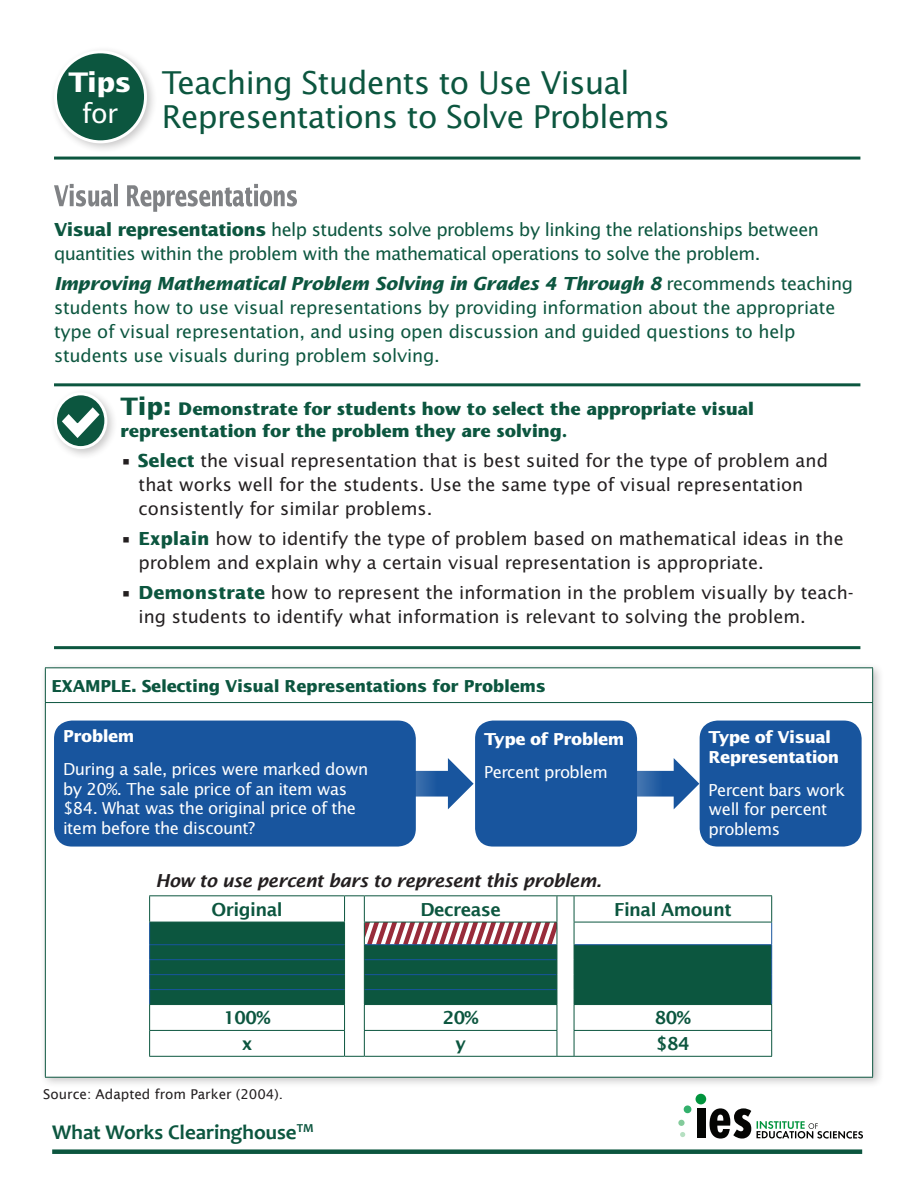
<style>
.page{position:relative;width:918px;height:1188px;background:#fff}
.page>*{position:absolute;margin:0;border:0;box-sizing:border-box;transform-origin:0 0}
.t1{font:31.5px/34.5px "Lucida Sans Std";letter-spacing:-.02em;color:#0c563f}
.t2{font:700 27px "Lucida Sans Std";color:#fff}
.t3{font:27px "Lucida Sans Std";color:#fff}
.t4{font:700 21px "Candara";color:#0c563f}
.t5{font:18px/24px "Lucida Sans Std";color:#231f20}
.t6{font:18px/24px "Lucida Sans Std";letter-spacing:-.01em;color:#0c563f}
.t7{font:18px/24px "Lucida Sans Std";letter-spacing:-.03em;color:#0c563f}
.t8{font:700 18px/21.6px "Stone Sans Std";color:#0c563f}
.t9{font:italic 600 18px "Lucida Sans";letter-spacing:-.03em;color:#231f20}
.t10{font:600 18px "Lucida Sans";letter-spacing:-.03em;color:#0c563f}
.t11{font:16.5px/19.5px "Lucida Sans Std";letter-spacing:-.03em;color:#fff}
.t12{font:700 16.5px "Lucida Sans Std";letter-spacing:-.02em;color:#0c563f}
.t13{font:700 16.5px/19.5px "Lucida Sans Std";letter-spacing:-.03em;color:#fff}
.t14{font:13.5px "Lucida Sans";color:#231f20}
.s1{font-weight:700}
.s2{font-weight:700;font-style:italic}
.s3{font-family:"Lucida Sans Std";font-size:24px}
.s4{font-weight:700;color:#0c563f}
</style>
<div class="page">
<div style="left:40px;top:662px;width:844px;height:427px;background:#231f20;opacity:.25"></div>
<svg style="left:46px;top:668px;width:826px;height:409px"></svg>
<hr style="left:45px;top:667px;width:828px;height:1px;background:#0c563f">
<hr style="left:45px;top:668px;width:1px;height:34px;background:#0c563f">
<hr style="left:872px;top:668px;width:1px;height:34px;background:#0c563f">
<hr style="left:45px;top:702px;width:828px;height:1px;background:#0c563f">
<hr style="left:45px;top:703px;width:1px;height:374px;background:#0c563f">
<hr style="left:872px;top:703px;width:1px;height:374px;background:#0c563f">
<hr style="left:45px;top:1077px;width:828px;height:1px;background:#0c563f">
<div style="left:49px;top:46px;width:109px;height:108px;background:#231f20;opacity:.25"></div>
<div style="left:56px;top:52px;width:90px;height:90px;background:#0c563f;border-radius:50%"></div>
<div style="left:54px;top:50px;width:93px;height:93px;border:3px solid #fff;border-radius:50%"></div>
<hr style="left:54px;top:157px;width:806px;height:3px;background:#0c563f">
<hr style="left:54px;top:383px;width:806px;height:3px;background:#0c563f">
<div style="left:49px;top:388px;width:69px;height:72px;background:#231f20;opacity:.25"></div>
<svg style="left:56px;top:394px;width:50px;height:54px"></svg>
<div style="left:54px;top:392px;width:53px;height:57px;border:3px solid #fff;border-radius:50%"></div>
<svg style="left:60px;top:405px;width:42px;height:35px"></svg>
<svg style="left:416px;top:758px;width:58px;height:51px"></svg>
<div style="left:54px;top:721px;width:362px;height:126px;background:#18559e;border-radius:18px"></div>
<div style="left:475px;top:721px;width:162px;height:126px;background:#18559e;border-radius:18px"></div>
<div style="left:700px;top:721px;width:162px;height:126px;background:#18559e;border-radius:18px"></div>
<svg style="left:637px;top:758px;width:62px;height:51px"></svg>
<hr style="left:54px;top:646px;width:806px;height:3px;background:#0c563f">
<svg style="left:54px;top:184px;width:243px;height:28px"></svg>
<div style="left:52px;top:1149px;width:810px;height:5px;background:#0c563f"></div>
<svg style="left:149px;top:895px;width:623px;height:162px"></svg>
<hr style="left:574px;top:1030px;width:198px;height:1px;background:#0c563f">
<div style="left:684px;top:1105px;width:7px;height:8px;background:#33b06c;border-radius:50%"></div>
<div style="left:678px;top:1120px;width:7px;height:6px;background:#83cb9b;border-radius:50%"></div>
<svg style="left:680px;top:1132px;width:5px;height:5px"></svg>
<div style="left:696px;top:1094px;width:10px;height:10px;background:#00943d;border-radius:50%"></div>
<div style="left:697px;top:1109px;width:8px;height:29px;background:#040503"></div>
<svg style="left:710px;top:1108px;width:41px;height:31px"></svg>
<svg style="left:757px;top:1121px;width:106px;height:18px"></svg>
<h2 class="t2" style="left:68px;top:67px;width:65px">Tips</h2>
<h2 class="t3" style="left:82px;top:98px;width:38px">for</h2>
<h1 class="t1" style="left:162px;top:66px;width:510px">Teaching Students to Use Visual<br>Representations to Solve Problems</h1>
<p class="t7" style="left:54px;top:217px;width:766px"><span class="s1">Visual representations</span> help students solve problems by linking the relationships between quantities within the problem with the mathematical operations to solve the problem.</p>
<p class="t6" style="left:54px;top:271px;width:801px"><span class="s2">Improving Mathematical Problem Solving in Grades 4 Through 8</span> recommends teaching students how to use visual representations by providing information about the appropriate type of visual representation, and using open discussion and guided questions to help students use visuals during problem solving.</p>
<p class="t8" style="left:121px;top:398px;width:635px"><span class="s3">Tip:</span> Demonstrate for students how to select the appropriate visual representation for the problem they are solving.</p>
<p class="t5" style="left:139px;top:448px;width:691px;text-indent:-18px">• <span class="s4">Select</span> the visual representation that is best suited for the type of problem and that works well for the students. Use the same type of visual representation consistently for similar problems.</p>
<p class="t5" style="left:139px;top:526px;width:707px;text-indent:-18px">• <span class="s4">Explain</span> how to identify the type of problem based on mathematical ideas in the problem and explain why a certain visual representation is appropriate.</p>
<p class="t5" style="left:139px;top:580px;width:717px;text-indent:-18px">• <span class="s4">Demonstrate</span> how to represent the information in the problem visually by teach&shy;ing students to identify what information is relevant to solving the problem.</p>
<p class="t12" style="left:51px;top:676px;width:496px">EXAMPLE. Selecting Visual Representations for Problems</p>
<p class="t13" style="left:63px;top:727px;width:73px">Problem</p>
<p class="t11" style="left:63px;top:760px;width:307px">During a sale, prices were marked down by 20%. The sale price of an item was $84. What was the original price of the item before the discount?</p>
<p class="t13" style="left:484px;top:730px;width:142px">Type of Problem</p>
<p class="t11" style="left:484px;top:763px;width:125px">Percent problem</p>
<p class="t13" style="left:709px;top:728px;width:132px">Type of Visual<br>Representation</p>
<p class="t11" style="left:709px;top:781px;width:138px">Percent bars work well for percent problems</p>
<p class="t9" style="left:156px;top:870px;width:448px">How to use percent bars to represent this problem.</p>
<p class="t10" style="left:212px;top:899px;width:73px">Original</p>
<p class="t10" style="left:420px;top:899px;width:82px">Decrease</p>
<p class="t10" style="left:614px;top:899px;width:119px">Final Amount</p>
<p class="t10" style="left:224px;top:1008px;width:49px">100%</p>
<p class="t10" style="left:443px;top:1008px;width:38px">20%</p>
<p class="t10" style="left:655px;top:1008px;width:38px">80%</p>
<p class="t10" style="left:242px;top:1034px;width:12px">x</p>
<p class="t10" style="left:455px;top:1034px;width:12px">y</p>
<p class="t10" style="left:656px;top:1034px;width:35px">$84</p>
<p class="t14" style="left:43px;top:1086px;width:241px">Source: Adapted from Parker (2004).</p>
<p class="t4" style="left:52px;top:1119px;width:263px">What Works Clearinghouse<sup>TM</sup></p>
</div>
